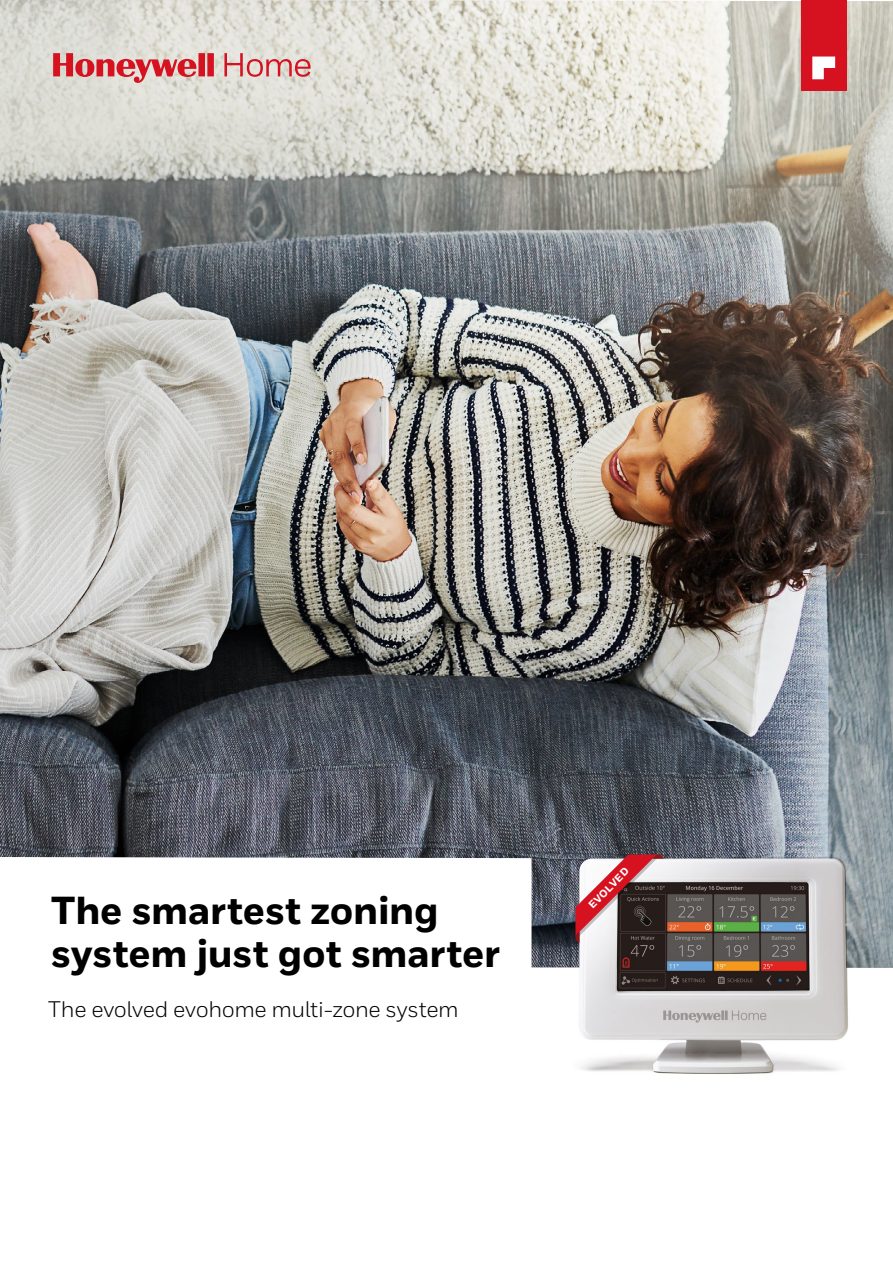
<style>
.page{position:relative;width:893px;height:1263px;background:#fff}
.page>*{position:absolute;margin:0;border:0;box-sizing:border-box;transform-origin:0 0}
.t1{font:800 39px/43.5px "Honeywell Sans";letter-spacing:-.01em;color:#000}
.t2{font:22.5px "Honeywell Sans";letter-spacing:-.015em;color:#000}
.t3{font:800 10.35px "Honeywell Sans";color:#fff}
</style>
<div class="page">
<img style="left:0;top:0;width:893px;height:857px">
<div style="left:801px;top:0;width:45px;height:91px;background:#d61120"></div>
<svg style="left:812px;top:57px;width:23px;height:22px"></svg>
<svg style="left:53px;top:53px;width:258px;height:30px;background:#dc9c9c"></svg>
<img style="left:521px;top:813px;width:372px;height:261px">
<svg style="left:575px;top:854px;width:89px;height:89px"></svg>
<p class="t1" style="left:51px;top:890px;width:451px">The smartest zoning system just got smarter</p>
<p class="t2" style="left:48px;top:996px;width:412px">The evolved evohome multi-zone system</p>
<p class="t3" style="left:586px;top:902px;width:54px;rotate:-45deg">EVOLVED</p>
</div>
